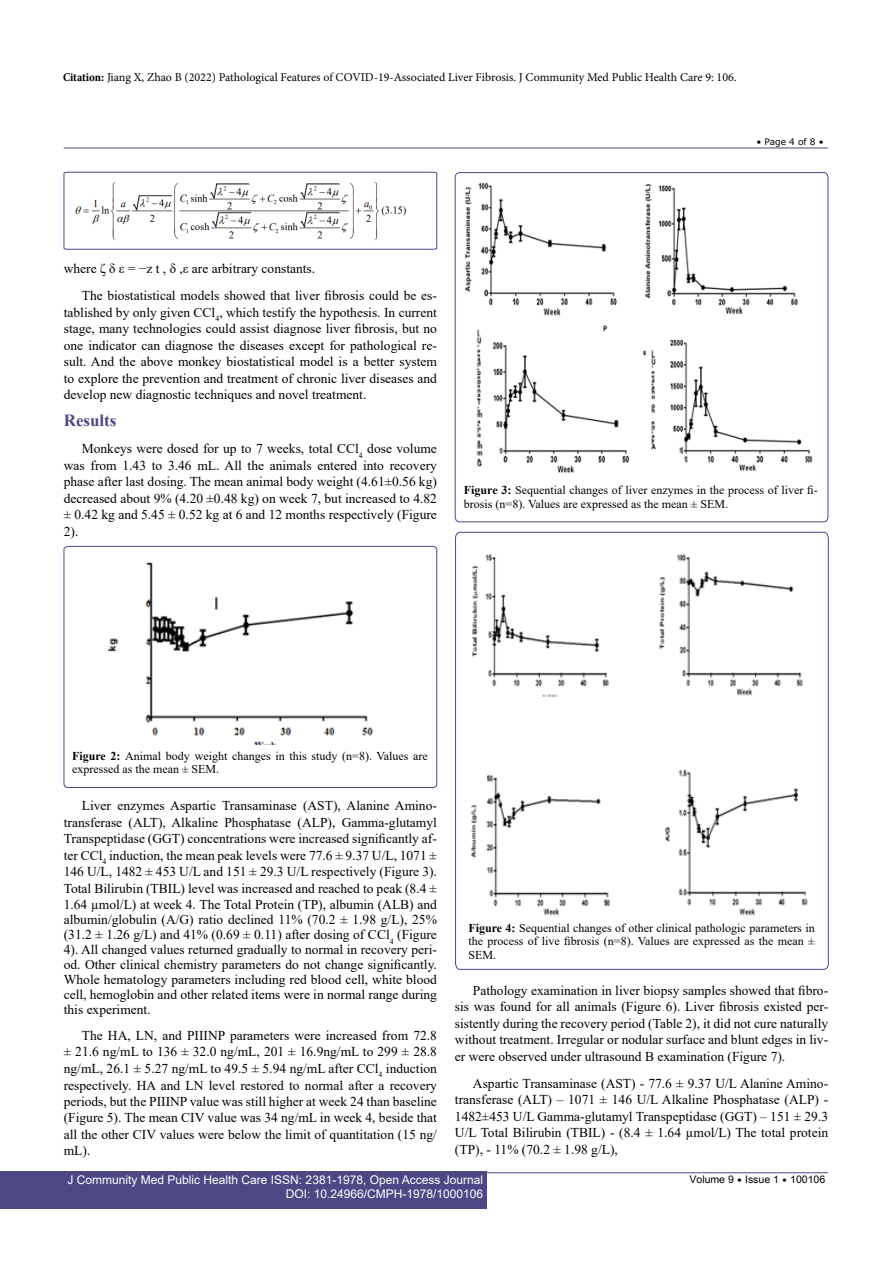
<style>
.page{position:relative;width:893px;height:1263px;background:#fff}
.page>*{position:absolute;margin:0;border:0;box-sizing:border-box;transform-origin:0 0}
.t1{font:700 16.95px "Times New Roman";color:#4d4785}
.t2{font:13.5px/16.5px "Times New Roman";color:#000;text-align:justify}
.t3{font:12px/13.5px "Times New Roman";color:#000}
.t4{font:12px "Minion Pro";color:#000}
.t5{font:12px/14.2px "Arial";color:#fff;text-align:right}
.t6{font:10.5px "Arial Unicode MS";color:#000}
.t7{font:9px "MS Reference Sans Serif";color:#000}
.s1{font-weight:700;font-stretch:condensed}
.s2{font-weight:700}
.s3{font-family:"MS Reference Sans Serif";font-size:9px}
</style>
<div class="page">
<hr style="left:64px;top:148px;width:764px;height:1px;background:#4d4785">
<hr style="left:64px;top:1172px;width:764px;height:1px;background:#4d4785">
<div style="left:0;top:1171px;width:486px;height:38px;background:#4d4785"></div>
<div style="left:455px;top:172px;width:373px;height:350px;border:1px solid #4d4785;border-radius:5px"></div>
<svg style="left:455px;top:532px;width:374px;height:438px"></svg>
<svg style="left:64px;top:172px;width:373px;height:78px"></svg>
<img style="left:73px;top:182px;width:353px;height:58px">
<svg style="left:64px;top:546px;width:373px;height:242px"></svg>
<img style="left:98px;top:555px;width:306px;height:189px">
<img style="left:464px;top:182px;width:349px;height:291px">
<img style="left:469px;top:542px;width:346px;height:376px">
<p class="t4" style="left:63px;top:69px;width:675px"><span class="s1">Citation:</span> Jiang X, Zhao B (2022) Pathological Features of COVID-19-Associated Liver Fibrosis. J Community Med Public Health Care 9: 106.</p>
<p class="t7" style="left:756px;top:136px;width:69px">• Page 4 of 8 •</p>
<p class="t2" style="left:82px;top:255px;width:357px;line-height:27px;text-indent:-18px">where ζ δ ε = −z t , δ ,ε are arbitrary constants.<br>The biostatistical models showed that liver fibrosis could be es-</p>
<p class="t2" style="left:64px;top:304px;width:375px">tablished by only given CCl<sub>4</sub>, which testify the hypothesis. In current stage, many technologies could assist diagnose liver fibrosis, but no one indicator can diagnose the diseases except for pathological re&shy;sult. And the above monkey biostatistical model is a better system to explore the prevention and treatment of chronic liver diseases and develop new diagnostic techniques and novel treatment.</p>
<p class="t1" style="left:64px;top:408px;width:54px">Results</p>
<p class="t2" style="left:64px;top:440px;width:375px;text-indent:18px">Monkeys were dosed for up to 7 weeks, total CCl<sub>4</sub> dose volume was from 1.43 to 3.46 mL. All the animals entered into recovery phase after last dosing. The mean animal body weight (4.61±0.56 kg) decreased about 9% (4.20 ±0.48 kg) on week 7, but increased to 4.82 ± 0.42 kg and 5.45 ± 0.52 kg at 6 and 12 months respectively (Figure 2).</p>
<p class="t3" style="left:464px;top:483px;width:355px"><span class="s2">Figure 3:</span> Sequential changes of liver enzymes in the process of liver fi&shy;brosis (n=8). Values are expressed as the mean ± SEM.</p>
<p class="t3" style="left:72px;top:749px;width:357px"><span class="s2">Figure 2:</span> Animal body weight changes in this study (n=8). Values are expressed as the mean ± SEM.</p>
<p class="t2" style="left:64px;top:797px;width:375px;text-indent:18px">Liver enzymes Aspartic Transaminase (AST), Alanine Amino&shy;transferase (ALT), Alkaline Phosphatase (ALP), Gamma-glutamyl Transpeptidase (GGT) concentrations were increased significantly af&shy;ter CCl<sub>4</sub> induction, the mean peak levels were 77.6 ± 9.37 U/L, 1071 ± 146 U/L, 1482 ± 453 U/L and 151 ± 29.3 U/L respectively (Figure 3).<br>Total Bilirubin (TBIL) level was increased and reached to peak (8.4 ± 1.64 µmol/L) at week 4. The Total Protein (TP), albumin (ALB) and</p>
<p class="t2" style="left:64px;top:912px;width:375px;line-height:15px">albumin/globulin (A/G) ratio declined 11% (70.2 ± 1.98 g/L), 25% (31.2 ± 1.26 g/L) and 41% (0.69 ± 0.11) after dosing of CCl<sub>4</sub> (Figure 4). All changed values returned gradually to normal in recovery peri&shy;od. Other clinical chemistry parameters do not change significantly.<br>Whole hematology parameters including red blood cell, white blood cell, hemoglobin and other related items were in normal range during this experiment.</p>
<p class="t2" style="left:64px;top:1027px;width:375px;text-indent:18px">The HA, LN, and PIIINP parameters were increased from 72.8 ± 21.6 ng/mL to 136 ± 32.0 ng/mL, 201 ± 16.9ng/mL to 299 ± 28.8 ng/mL, 26.1 ± 5.27 ng/mL to 49.5 ± 5.94 ng/mL after CCl<sub>4</sub> induction respectively. HA and LN level restored to normal after a recovery periods, but the PIIINP value was still higher at week 24 than baseline (Figure 5). The mean CIV value was 34 ng/mL in week 4, beside that all the other CIV values were below the limit of quantitation (15 ng/ mL).</p>
<p class="t3" style="left:468px;top:921px;width:348px;text-align:justify"><span class="s2">Figure 4:</span> Sequential changes of other clinical pathologic parameters in the process of live fibrosis (n=8). Values are expressed as the mean ± SEM.</p>
<p class="t2" style="left:455px;top:982px;width:375px;text-indent:18px">Pathology examination in liver biopsy samples showed that fibro&shy;sis was found for all animals (Figure 6). Liver fibrosis existed per&shy;sistently during the recovery period (Table 2), it did not cure naturally without treatment. Irregular or nodular surface and blunt edges in liv&shy;er were observed under ultrasound B examination (Figure 7).</p>
<p class="t2" style="left:455px;top:1075px;width:375px;text-indent:18px">Aspartic Transaminase (AST) - 77.6 ± 9.37 U/L Alanine Amino&shy;transferase (ALT) – 1071 ± 146 U/L Alkaline Phosphatase (ALP) - 1482±453 U/L Gamma-glutamyl Transpeptidase (GGT) – 151 ± 29.3<br>U/L Total Bilirubin (TBIL) - (8.4 ± 1.64 µmol/L) The total protein (TP), - 11% (70.2 ± 1.98 g/L),</p>
<p class="t5" style="left:68px;top:1172px;width:417px">J Community Med Public Health Care ISSN: 2381-1978, Open Access Journal<br>DOI: 10.24966/CMPH-1978/1000106</p>
<p class="t6" style="left:689px;top:1172px;width:137px">Volume 9 <span class="s3">•</span> Issue 1 <span class="s3">•</span> 100106</p>
</div>
